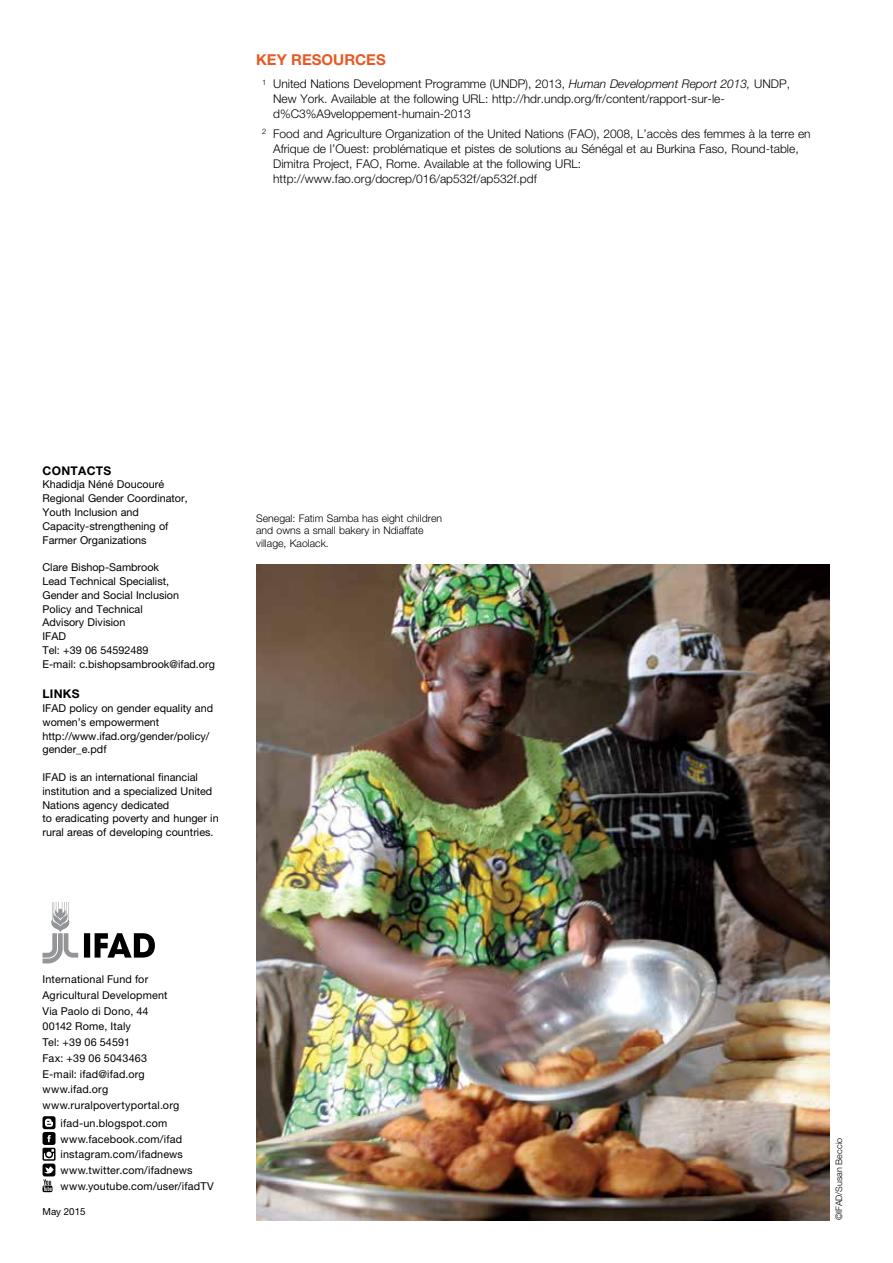
<style>
.page{position:relative;width:893px;height:1263px;background:#fff}
.page>*{position:absolute;margin:0;border:0;box-sizing:border-box;transform-origin:0 0}
.t1{font:700 15px "Helvetica Neue";color:#e65a25}
.t2{font:300 12px/15px "Helvetica Neue";color:#000}
.t3{font:700 12px "Helvetica Neue";letter-spacing:.025em;color:#000}
.t4{font:10.8px/13.8px "Helvetica Neue";color:#000}
.t5{font:300 10.5px/12.6px "Helvetica Neue";color:#000}
.t6{font:9.75px "Helvetica Neue";color:#000}
.t7{font:300 9px "Helvetica Neue";color:#000}
.s1{font-style:italic}
</style>
<div class="page">
<img style="left:256px;top:564px;width:573px;height:656px">
<svg style="left:84px;top:933px;width:71px;height:24px"></svg>
<svg style="left:43px;top:902px;width:35px;height:61px"></svg>
<svg style="left:43px;top:1116px;width:13px;height:76px"></svg>
<h1 class="t1" style="left:256px;top:50px;width:131px">KEY RESOURCES</h1>
<p class="t2" style="left:273px;top:76px;width:518px;text-indent:-11px"><sup>1</sup> United Nations Development Programme (UNDP), 2013, <span class="s1">Human Development Report 2013,</span> UNDP,<br>New York. Available at the following URL: http://hdr.undp.org/fr/content/rapport-sur-le&shy;d%C3%A9veloppement-humain-2013</p>
<p class="t2" style="left:273px;top:126px;width:539px;text-indent:-11px"><sup>2</sup> Food and Agriculture Organization of the United Nations (FAO), 2008, L’accès des femmes à la terre en Afrique de l’Ouest: problématique et pistes de solutions au Sénégal et au Burkina Faso, Round-table, Dimitra Project, FAO, Rome. Available at the following URL: http://www.fao.org/docrep/016/ap532f/ap532f.pdf</p>
<p class="t3" style="left:43px;top:463px;width:70px">CONTACTS</p>
<p class="t4" style="left:43px;top:477px;width:147px">Khadidja Néné Doucouré<br>Regional Gender Coordinator,<br>Youth Inclusion and<br>Capacity-strengthening of<br>Farmer Organizations</p>
<p class="t4" style="left:43px;top:560px;width:174px">Clare Bishop-Sambrook<br>Lead Technical Specialist,<br>Gender and Social Inclusion<br>Policy and Technical<br>Advisory Division<br>IFAD<br>Tel: +39 06 54592489<br>E-mail: c.bishopsambrook@ifad.org</p>
<p class="t3" style="left:43px;top:686px;width:39px">LINKS</p>
<p class="t4" style="left:43px;top:701px;width:172px">IFAD policy on gender equality and women’s empowerment http://www.ifad.org/gender/policy/ gender_e.pdf</p>
<p class="t4" style="left:43px;top:770px;width:178px">IFAD is an international financial institution and a specialized United Nations agency dedicated<br>to eradicating poverty and hunger in rural areas of developing countries.</p>
<p class="t5" style="left:256px;top:511px;width:188px">Senegal: Fatim Samba has eight children and owns a small bakery in Ndiaffate village, Kaolack.</p>
<p class="t4" style="left:43px;top:971px;width:138px;line-height:15.8px">International Fund for<br>Agricultural Development<br>Via Paolo di Dono, 44<br>00142 Rome, Italy<br>Tel: +39 06 54591<br>Fax: +39 06 5043463<br>E-mail: ifad@ifad.org www.ifad.org www.ruralpovertyportal.org</p>
<p class="t4" style="left:61px;top:1115px;width:155px;line-height:15.8px">ifad-un.blogspot.com www.facebook.com/ifad instagram.com/ifadnews www.twitter.com/ifadnews www.youtube.com/user/ifadTV</p>
<p class="t6" style="left:43px;top:1206px;width:44px">May 2015</p>
<p class="t7" style="left:833px;top:1220px;width:84px;rotate:-90deg">©IFAD/Susan Beccio</p>
</div>
